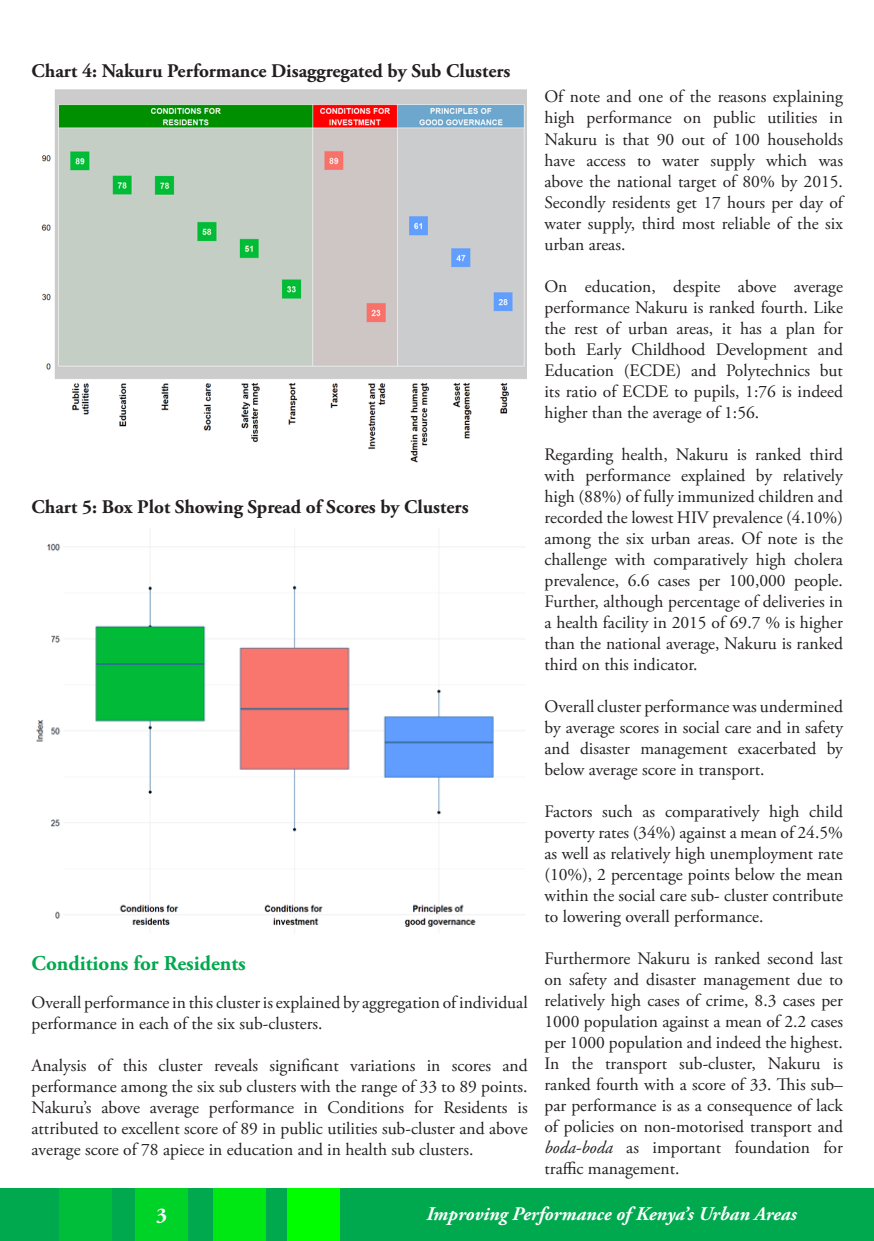
<style>
.page{position:relative;width:874px;height:1241px;background:#fff}
.page>*{position:absolute;margin:0;border:0;box-sizing:border-box;transform-origin:0 0}
.t1{font:700 21px "Adobe Garamond Pro";color:#00a94e}
.t2{font:700 21px "Adobe Garamond Pro";color:#fff}
.t3{font:700 19.25px "Adobe Garamond Pro";color:#231f20}
.t4{font:italic 700 19.25px "Adobe Garamond Pro";color:#fff}
.t5{font:17.5px/21px "Adobe Garamond Pro";color:#231f20;text-align:justify}
.s1{font-style:italic}
</style>
<div class="page">
<div style="left:0;top:1187px;width:873px;height:53px;background:#00a94e"></div>
<div style="left:287px;top:1188px;width:52px;height:52px;background:#00fe01"></div>
<div style="left:60px;top:1188px;width:52px;height:52px;background:#00be3a"></div>
<div style="left:135px;top:1188px;width:52px;height:52px;background:#00d327"></div>
<div style="left:213px;top:1188px;width:52px;height:52px;background:#00e814"></div>
<img style="left:41px;top:90px;width:485px;height:373px">
<img style="left:36px;top:529px;width:489px;height:404px">
<p class="t3" style="left:32px;top:60px;width:480px">Chart 4: Nakuru Performance Disaggregated by Sub Clusters</p>
<p class="t3" style="left:32px;top:496px;width:438px">Chart 5: Box Plot Showing Spread of Scores by Clusters</p>
<p class="t1" style="left:32px;top:951px;width:216px">Conditions for Residents</p>
<p class="t5" style="left:32px;top:992px;width:497px">Overall performance in this cluster is explained by aggregation of individual performance in each of the six sub-clusters.</p>
<p class="t5" style="left:32px;top:1055px;width:497px">Analysis of this cluster reveals significant variations in scores and performance among the six sub clusters with the range of 33 to 89 points.</p>
<p class="t5" style="left:32px;top:1097px;width:497px">Nakuru’s above average performance in Conditions for Residents is attributed to excellent score of 89 in public utilities sub-cluster and above average score of 78 apiece in education and in health sub clusters.</p>
<p class="t5" style="left:544px;top:87px;width:300px">Of note and one of the reasons explaining high performance on public utilities in Nakuru is that 90 out of 100 households have access to water supply which was above the national target of 80% by 2015.<br>Secondly residents get 17 hours per day of water supply, third most reliable of the six urban areas.</p>
<p class="t5" style="left:544px;top:276px;width:300px">On education, despite above average performance Nakuru is ranked fourth. Like the rest of urban areas, it has a plan for both Early Childhood Development and Education (ECDE) and Polytechnics but its ratio of ECDE to pupils, 1:76 is indeed higher than the average of 1:56.</p>
<p class="t5" style="left:544px;top:444px;width:300px">Regarding health, Nakuru is ranked third with performance explained by relatively high (88%) of fully immunized children and recorded the lowest HIV prevalence (4.10%) among the six urban areas. Of note is the challenge with comparatively high cholera prevalence, 6.6 cases per 100,000 people.<br>Further, although percentage of deliveries in a health facility in 2015 of 69.7 % is higher than the national average, Nakuru is ranked third on this indicator.</p>
<p class="t5" style="left:544px;top:696px;width:300px">Overall cluster performance was undermined by average scores in social care and in safety and disaster management exacerbated by below average score in transport.</p>
<p class="t5" style="left:544px;top:801px;width:300px">Factors such as comparatively high child poverty rates (34%) against a mean of 24.5% as well as relatively high unemployment rate (10%), 2 percentage points below the mean within the social care sub- cluster contribute to lowering overall performance.</p>
<p class="t5" style="left:544px;top:948px;width:300px">Furthermore Nakuru is ranked second last on safety and disaster management due to relatively high cases of crime, 8.3 cases per 1000 population against a mean of 2.2 cases per 1000 population and indeed the highest.</p>
<p class="t5" style="left:544px;top:1053px;width:300px">In the transport sub-cluster, Nakuru is ranked fourth with a score of 33. This sub– par performance is as a consequence of lack of policies on non-motorised transport and <span class="s1">boda-boda</span> as important foundation for traffic management.</p>
<p class="t2" style="left:156px;top:1203px;width:12px">3</p>
<p class="t4" style="left:426px;top:1202px;width:371px">Improving Performance of Kenya’s Urban Areas</p>
</div>
